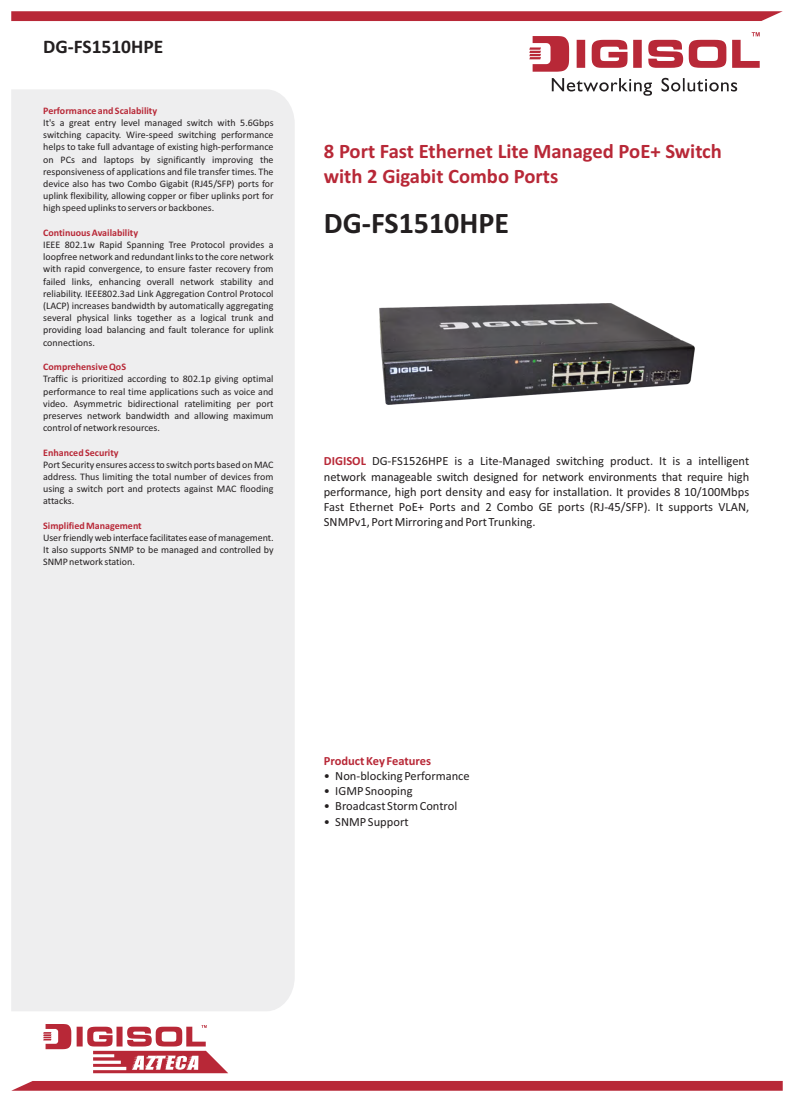
<style>
.page{position:relative;width:794px;height:1102px;background:#fff}
.page>*{position:absolute;margin:0;border:0;box-sizing:border-box;transform-origin:0 0}
.t1{font:700 30px "Calibri";color:#231f20}
.t2{font:700 20.62px/25.1px "Calibri";color:#b82837}
.t3{font:700 19.25px "Calibri";color:#231f20}
.t4{font:12.5px/15.2px "Calibri";color:#231f20;text-align:justify}
.t5{font:700 12.5px "Calibri";color:#b82837}
.t6{font:10px/12.2px "Calibri";color:#231f20;text-align:justify}
.t7{font:700 10px "Calibri";color:#b82837}
.s1{font-weight:700;color:#b82837}
</style>
<div class="page">
<div style="left:11px;top:89px;width:284px;height:922px;background:#eeeeef"></div>
<svg style="left:11px;top:11px;width:771px;height:10px;background:#ba303e"></svg>
<svg style="left:11px;top:1081px;width:771px;height:10px;background:#ba303e"></svg>
<svg style="left:529px;top:32px;width:230px;height:40px"></svg>
<svg style="left:552px;top:78px;width:185px;height:18px"></svg>
<svg style="left:43px;top:1024px;width:28px;height:25px"></svg>
<svg style="left:77px;top:1025px;width:151px;height:48px"></svg>
<img style="left:379px;top:303px;width:315px;height:101px">
<h3 class="t3" style="left:43px;top:38px;width:121px">DG-FS1510HPE</h3>
<p class="t7" style="left:43px;top:106px;width:115px">Performance and Scalability</p>
<p class="t6" style="left:43px;top:117px;width:232px">It's a great entry level managed switch with 5.6Gbps switching capacity. Wire-speed switching performance helps to take full advantage of existing high-performance on PCs and laptops by significantly improving the responsiveness of applications and file transfer times. The device also has two Combo Gigabit (RJ45/SFP) ports for uplink flexibility, allowing copper or fiber uplinks port for high speed uplinks to servers or backbones.</p>
<p class="t7" style="left:43px;top:228px;width:96px">Continuous Availability</p>
<p class="t6" style="left:43px;top:239px;width:232px">IEEE 802.1w Rapid Spanning Tree Protocol provides a loopfree network and redundant links to the core network with rapid convergence, to ensure faster recovery from failed links, enhancing overall network stability and reliability. IEEE802.3ad Link Aggregation Control Protocol (LACP) increases bandwidth by automatically aggregating several physical links together as a logical trunk and providing load balancing and fault tolerance for uplink connections.</p>
<p class="t7" style="left:43px;top:363px;width:84px">Comprehensive QoS</p>
<p class="t6" style="left:43px;top:374px;width:232px">Traffic is prioritized according to 802.1p giving optimal performance to real time applications such as voice and video. Asymmetric bidirectional ratelimiting per port preserves network bandwidth and allowing maximum control of network resources.</p>
<p class="t7" style="left:43px;top:448px;width:77px">Enhanced Security</p>
<p class="t6" style="left:43px;top:459px;width:232px">Port Security ensures access to switch ports based on MAC address. Thus limiting the total number of devices from using a switch port and protects against MAC flooding attacks.</p>
<p class="t7" style="left:43px;top:521px;width:100px">Simplified Management</p>
<p class="t6" style="left:43px;top:532px;width:232px">User friendly web interface facilitates ease of management.<br>It also supports SNMP to be managed and controlled by SNMP network station.</p>
<h2 class="t2" style="left:324px;top:140px;width:399px">8 Port Fast Ethernet Lite Managed PoE+ Switch with 2 Gigabit Combo Ports</h2>
<h1 class="t1" style="left:324px;top:211px;width:187px">DG-FS1510HPE</h1>
<p class="t4" style="left:324px;top:455px;width:427px"><span class="s1">DIGISOL</span> DG-FS1526HPE is a Lite-Managed switching product. It is a intelligent network manageable switch designed for network environments that require high performance, high port density and easy for installation. It provides 8 10/100Mbps Fast Ethernet PoE+ Ports and 2 Combo GE ports (RJ-45/SFP). It supports VLAN, SNMPv1, Port Mirroring and Port Trunking.</p>
<p class="t5" style="left:324px;top:755px;width:109px">Product Key Features</p>
<p class="t4" style="left:324px;top:769px;width:147px">• Non-blocking Performance</p>
<p class="t4" style="left:324px;top:784px;width:90px">• IGMP Snooping</p>
<p class="t4" style="left:324px;top:800px;width:135px">• Broadcast Storm Control</p>
<p class="t4" style="left:324px;top:815px;width:86px">• SNMP Support</p>
</div>
